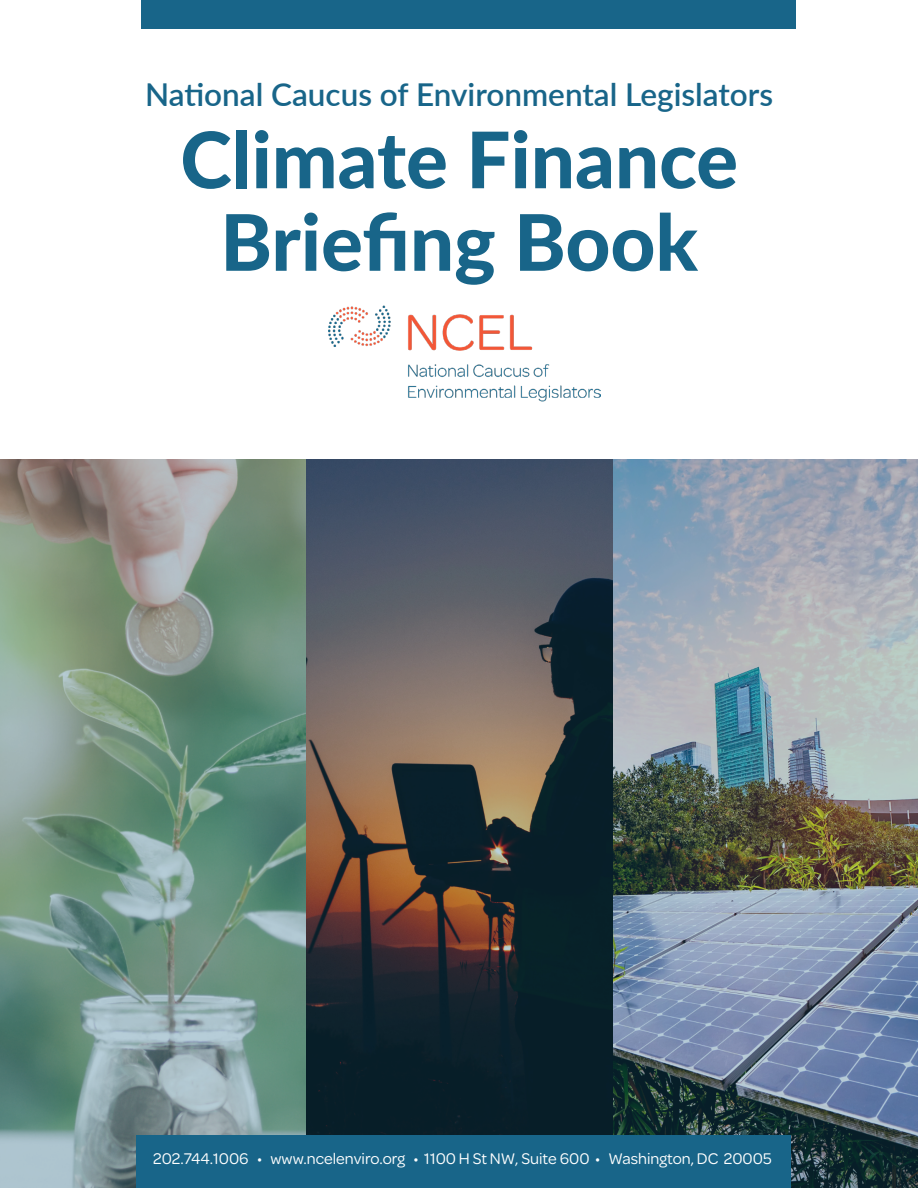
<style>
.page{position:relative;width:918px;height:1188px;background:#fff}
.page>*{position:absolute;margin:0;border:0;box-sizing:border-box;transform-origin:0 0}
.t1{font:800 78px/82.5px "Lato";color:#186589;text-align:center}
.t2{font:600 31.5px "Lato";color:#186589}
.t3{font:16.5px "Omnes";color:#fff}
</style>
<div class="page">
<img style="left:0;top:459px;width:918px;height:729px">
<div style="left:136px;top:1135px;width:655px;height:53px;background:#186589"></div>
<div style="left:141px;top:0;width:655px;height:29px;background:#186589"></div>
<img style="left:328px;top:306px;width:272px;height:95px">
<h2 class="t2" style="left:145px;top:71px;width:630px">National Caucus of Environmental Legislators</h2>
<h1 class="t1" style="left:180px;top:115px;width:559px">Climate Finance<br>Briefing Book</h1>
<p class="t3" style="left:153px;top:1148px;width:620px">202.744.1006 • www.ncelenviro.org • 1100 H St NW, Suite 600 • Washington, DC 20005</p>
</div>
